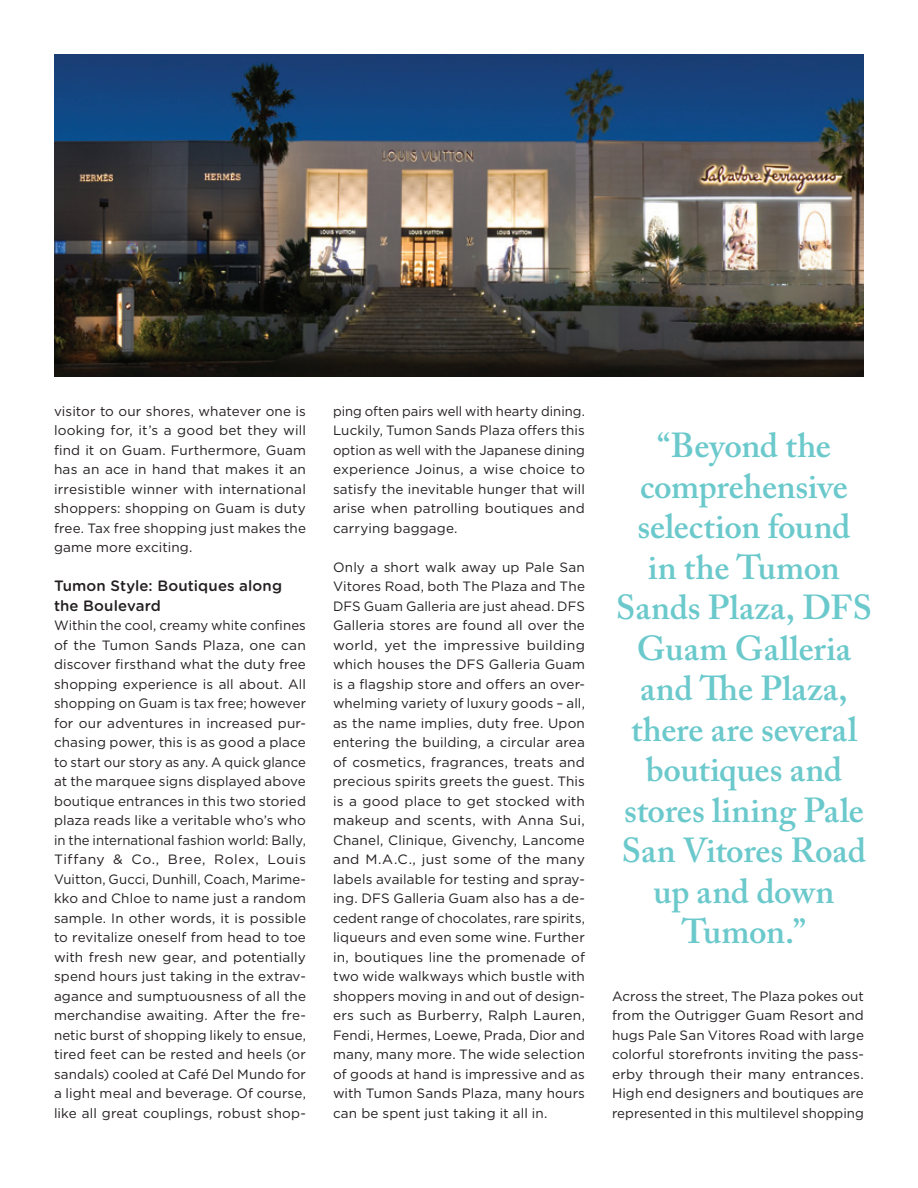
<style>
.page{position:relative;width:918px;height:1188px;background:#fff}
.page>*{position:absolute;margin:0;border:0;box-sizing:border-box;transform-origin:0 0}
.t1{font:600 34.5px/40.5px "Adobe Caslon Pro";letter-spacing:-.005em;color:#6bc9cc;text-align:center}
.t2{font:500 15px/19.5px "Gotham Rounded";letter-spacing:.01em;color:#231f20}
.t3{font:13.5px/19.5px "Gotham";letter-spacing:.01em;color:#231f20;text-align:justify}
</style>
<div class="page">
<img style="left:54px;top:54px;width:810px;height:322px">
<p class="t3" style="left:54px;top:401px;width:254px">visitor to our shores, whatever one is looking for, it’s a good bet they will find it on Guam. Furthermore, Guam has an ace in hand that makes it an irresistible winner with international shoppers: shopping on Guam is duty free. Tax free shopping just makes the game more exciting.</p>
<p class="t2" style="left:54px;top:576px;width:230px">Tumon Style: Boutiques along the Boulevard</p>
<p class="t3" style="left:54px;top:615px;width:254px">Within the cool, creamy white confines of the Tumon Sands Plaza, one can discover firsthand what the duty free shopping experience is all about. All shopping on Guam is tax free; however for our adventures in increased pur&shy;chasing power, this is as good a place to start our story as any. A quick glance at the marquee signs displayed above boutique entrances in this two storied plaza reads like a veritable who’s who in the international fashion world: Bally, Tiffany &amp; Co., Bree, Rolex, Louis Vuitton, Gucci, Dunhill, Coach, Marime&shy;kko and Chloe to name just a random sample. In other words, it is possible to revitalize oneself from head to toe with fresh new gear, and potentially spend hours just taking in the extrav&shy;agance and sumptuousness of all the merchandise awaiting. After the fre&shy;netic burst of shopping likely to ensue, tired feet can be rested and heels (or sandals) cooled at Café Del Mundo for a light meal and beverage. Of course, like all great couplings, robust shop-</p>
<p class="t3" style="left:333px;top:401px;width:254px">ping often pairs well with hearty dining.<br>Luckily, Tumon Sands Plaza offers this option as well with the Japanese dining experience Joinus, a wise choice to satisfy the inevitable hunger that will arise when patrolling boutiques and carrying baggage.</p>
<p class="t3" style="left:333px;top:557px;width:254px">Only a short walk away up Pale San Vitores Road, both The Plaza and The DFS Guam Galleria are just ahead. DFS Galleria stores are found all over the world, yet the impressive building which houses the DFS Galleria Guam is a flagship store and offers an over&shy;whelming variety of luxury goods – all, as the name implies, duty free. Upon entering the building, a circular area of cosmetics, fragrances, treats and precious spirits greets the guest. This is a good place to get stocked with makeup and scents, with Anna Sui, Chanel, Clinique, Givenchy, Lancome and M.A.C., just some of the many labels available for testing and spray&shy;ing. DFS Galleria Guam also has a de&shy;cedent range of chocolates, rare spirits, liqueurs and even some wine. Further in, boutiques line the promenade of two wide walkways which bustle with shoppers moving in and out of design&shy;ers such as Burberry, Ralph Lauren, Fendi, Hermes, Loewe, Prada, Dior and many, many more. The wide selection of goods at hand is impressive and as with Tumon Sands Plaza, many hours can be spent just taking it all in.</p>
<p class="t1" style="left:616px;top:425px;width:257px">“Beyond the comprehensive selection found<br>in the Tumon<br>Sands Plaza, DFS<br>Guam Galleria and The Plaza, there are several boutiques and stores lining Pale<br>San Vitores Road up and down<br>Tumon.”</p>
<p class="t3" style="left:612px;top:986px;width:254px">Across the street, The Plaza pokes out from the Outrigger Guam Resort and hugs Pale San Vitores Road with large colorful storefronts inviting the pass&shy;erby through their many entrances.<br>High end designers and boutiques are represented in this multilevel shopping</p>
</div>
